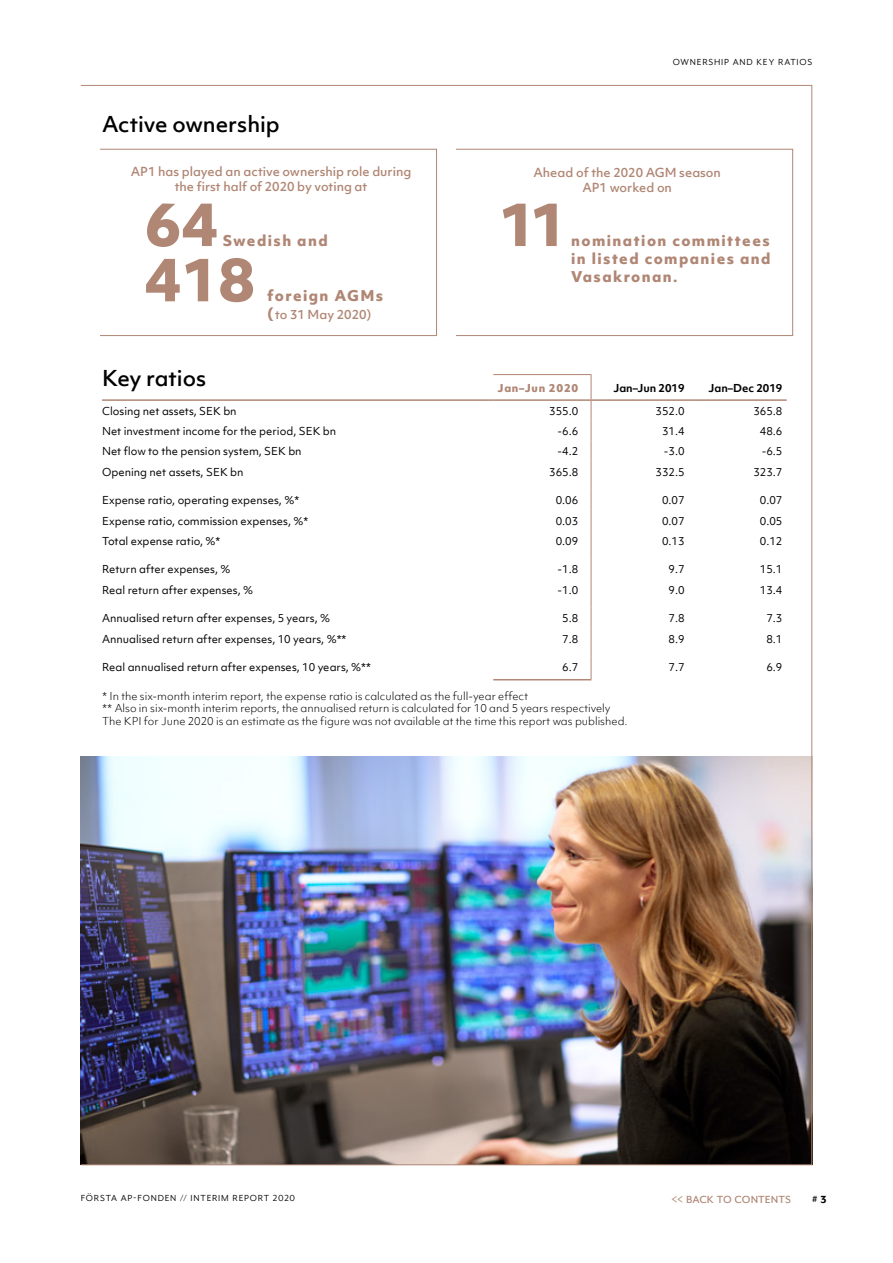
<style>
.page{position:relative;width:893px;height:1263px;background:#fff}
.page>*{position:absolute;margin:0;border:0;box-sizing:border-box;transform-origin:0 0}
.t1{font:800 57px "Objektiv Mk 1";color:#b08674}
.Rubrik_3{font:500 21px "Objektiv Mk 1";letter-spacing:-.005em;color:#000}
.t2{font:15px "Mr Eaves XL Mod OT";letter-spacing:.005em;color:#b08674}
.t3{font:15px "Mr Eaves XL Mod OT";color:#000}
.t4{font:800 14.25px/18px "Objektiv Mk 1";letter-spacing:.1em;color:#b08674;text-align:justify}
.t5{font:12.75px "Mr Eaves XL Mod OT";letter-spacing:.06em;color:#000}
.Grafiktext_brons{font:500 12px/15px "Objektiv Mk 1";color:#b08674;text-align:center}
.Tabell_normal_vänste{font:10.5px "Objektiv Mk 1";color:#000}
.Källa_bildtext_pdf{font:300 10.5px "Objektiv Mk 1";color:#000}
.Tabell_normal_höger{font:10.5px "Objektiv Mk 1";color:#000}
.Tabell_huvud_huvud_h{font:700 10.5px "Objektiv Mk 1";color:#000}
.Tabell_huvud_året{font:800 10.5px "Objektiv Mk 1";letter-spacing:.07em;color:#b08674}
.s1{font-weight:800;font-size:14.25px}
.s2{font-weight:700}
</style>
<div class="page">
<img style="left:82px;top:756px;width:728px;height:407px">
<hr style="left:102px;top:399px;width:391px;height:2px;background:#b08674">
<hr style="left:591px;top:399px;width:98px;height:2px;background:#b08674">
<hr style="left:689px;top:399px;width:98px;height:2px;background:#b08674">
<hr style="left:493px;top:374px;width:98px;height:1px;background:#b08674">
<svg style="left:494px;top:375px;width:98px;height:305px"></svg>
<hr style="left:493px;top:399px;width:98px;height:2px;background:#b08674">
<hr style="left:493px;top:679px;width:98px;height:1px;background:#b08674">
<div style="left:100px;top:149px;width:337px;height:187px;border:1px solid #b08674"></div>
<div style="left:456px;top:149px;width:337px;height:187px;border:1px solid #b08674"></div>
<p class="Rubrik_3" style="left:102px;top:109px;width:179px">Active ownership</p>
<p class="Grafiktext_brons" style="left:131px;top:163px;width:282px">AP1 has played an active ownership role during the first half of 2020 by voting at</p>
<p class="t1" style="left:145px;top:183px;width:75px">64</p>
<p class="t4" style="left:223px;top:231px;width:106px">Swedish and</p>
<p class="t1" style="left:145px;top:239px;width:112px">418</p>
<p class="t4" style="left:267px;top:286px;width:118px">foreign AGMs</p>
<p class="Grafiktext_brons" style="left:267px;top:307px;width:106px"><span class="s1">(</span>to 31 May 2020)</p>
<p class="Rubrik_3" style="left:102px;top:363px;width:106px">Key ratios</p>
<p class="t5" style="left:673px;top:55px;width:141px">Ownership and Key ratios</p>
<p class="Grafiktext_brons" style="left:533px;top:164px;width:189px">Ahead of the 2020 AGM season<br>AP1 worked on</p>
<p class="t1" style="left:499px;top:183px;width:69px">11</p>
<p class="t4" style="left:571px;top:231px;width:201px">nomination committees in listed companies and Vasakronan.</p>
<p class="Tabell_huvud_året" style="left:498px;top:380px;width:82px">Jan–Jun 2020</p>
<p class="Tabell_huvud_huvud_h" style="left:613px;top:380px;width:73px">Jan–Jun 2019</p>
<p class="Tabell_huvud_huvud_h" style="left:709px;top:380px;width:75px">Jan–Dec 2019</p>
<p class="Tabell_normal_vänste" style="left:102px;top:404px;width:136px">Closing net assets, SEK bn</p>
<p class="Tabell_normal_vänste" style="left:549px;top:404px;width:31px">355.0</p>
<p class="Tabell_normal_höger" style="left:655px;top:404px;width:31px">352.0</p>
<p class="Tabell_normal_höger" style="left:753px;top:404px;width:31px">365.8</p>
<p class="Tabell_normal_vänste" style="left:102px;top:424px;width:236px">Net investment income for the period, SEK bn</p>
<p class="Tabell_normal_vänste" style="left:558px;top:424px;width:22px">-6.6</p>
<p class="Tabell_normal_höger" style="left:662px;top:424px;width:24px">31.4</p>
<p class="Tabell_normal_höger" style="left:760px;top:424px;width:24px">48.6</p>
<p class="Tabell_normal_vänste" style="left:102px;top:444px;width:201px">Net flow to the pension system, SEK bn</p>
<p class="Tabell_normal_vänste" style="left:558px;top:444px;width:22px">-4.2</p>
<p class="Tabell_normal_höger" style="left:664px;top:444px;width:22px">-3.0</p>
<p class="Tabell_normal_höger" style="left:762px;top:444px;width:22px">-6.5</p>
<p class="Tabell_normal_vänste" style="left:102px;top:464px;width:143px">Opening net assets, SEK bn</p>
<p class="Tabell_normal_vänste" style="left:549px;top:464px;width:31px">365.8</p>
<p class="Tabell_normal_höger" style="left:655px;top:464px;width:31px">332.5</p>
<p class="Tabell_normal_höger" style="left:753px;top:464px;width:31px">323.7</p>
<p class="Tabell_normal_vänste" style="left:102px;top:493px;width:199px">Expense ratio, operating expenses, %*</p>
<p class="Tabell_normal_vänste" style="left:556px;top:493px;width:24px">0.06</p>
<p class="Tabell_normal_höger" style="left:662px;top:493px;width:24px">0.07</p>
<p class="Tabell_normal_höger" style="left:760px;top:493px;width:24px">0.07</p>
<p class="Tabell_normal_vänste" style="left:102px;top:513px;width:208px">Expense ratio, commission expenses, %*</p>
<p class="Tabell_normal_vänste" style="left:556px;top:513px;width:24px">0.03</p>
<p class="Tabell_normal_höger" style="left:662px;top:513px;width:24px">0.07</p>
<p class="Tabell_normal_höger" style="left:760px;top:513px;width:24px">0.05</p>
<p class="Tabell_normal_vänste" style="left:102px;top:533px;width:120px">Total expense ratio, %*</p>
<p class="Tabell_normal_vänste" style="left:556px;top:533px;width:24px">0.09</p>
<p class="Tabell_normal_höger" style="left:662px;top:533px;width:24px">0.13</p>
<p class="Tabell_normal_höger" style="left:760px;top:533px;width:24px">0.12</p>
<p class="Tabell_normal_vänste" style="left:102px;top:562px;width:130px">Return after expenses, %</p>
<p class="Tabell_normal_vänste" style="left:558px;top:562px;width:22px">-1.8</p>
<p class="Tabell_normal_höger" style="left:669px;top:562px;width:18px">9.7</p>
<p class="Tabell_normal_höger" style="left:760px;top:562px;width:24px">15.1</p>
<p class="Tabell_normal_vänste" style="left:102px;top:582px;width:153px">Real return after expenses, %</p>
<p class="Tabell_normal_vänste" style="left:558px;top:582px;width:22px">-1.0</p>
<p class="Tabell_normal_höger" style="left:669px;top:582px;width:18px">9.0</p>
<p class="Tabell_normal_höger" style="left:760px;top:582px;width:24px">13.4</p>
<p class="Tabell_normal_vänste" style="left:102px;top:611px;width:230px">Annualised return after expenses, 5 years, %</p>
<p class="Tabell_normal_vänste" style="left:562px;top:611px;width:18px">5.8</p>
<p class="Tabell_normal_höger" style="left:669px;top:611px;width:18px">7.8</p>
<p class="Tabell_normal_höger" style="left:766px;top:611px;width:18px">7.3</p>
<p class="Tabell_normal_vänste" style="left:102px;top:631px;width:246px">Annualised return after expenses, 10 years, %**</p>
<p class="Tabell_normal_höger" style="left:562px;top:631px;width:18px">7.8</p>
<p class="Tabell_normal_höger" style="left:669px;top:631px;width:18px">8.9</p>
<p class="Tabell_normal_höger" style="left:766px;top:631px;width:18px">8.1</p>
<p class="Tabell_normal_vänste" style="left:102px;top:660px;width:270px">Real annualised return after expenses, 10 years, %**</p>
<p class="Tabell_normal_vänste" style="left:562px;top:660px;width:18px">6.7</p>
<p class="Tabell_normal_höger" style="left:669px;top:660px;width:18px">7.7</p>
<p class="Tabell_normal_höger" style="left:766px;top:660px;width:18px">6.9</p>
<p class="Källa_bildtext_pdf" style="left:102px;top:688px;width:427px">* In the six-month interim report, the expense ratio is calculated as the full-year effect</p>
<p class="Källa_bildtext_pdf" style="left:102px;top:701px;width:510px">** Also in six-month interim reports, the annualised return is calculated for 10 and 5 years respectively</p>
<p class="Källa_bildtext_pdf" style="left:102px;top:714px;width:527px">The KPI for June 2020 is an estimate as the figure was not available at the time this report was published.</p>
<p class="t5" style="left:81px;top:1191px;width:216px">Första AP-fonden // Interim Report 2020</p>
<h3 class="t2" style="left:671px;top:1191px;width:121px">&lt;&lt; back to contents</h3>
<h3 class="t3" style="left:812px;top:1191px;width:16px"># <span class="s2">3</span></h3>
</div>
